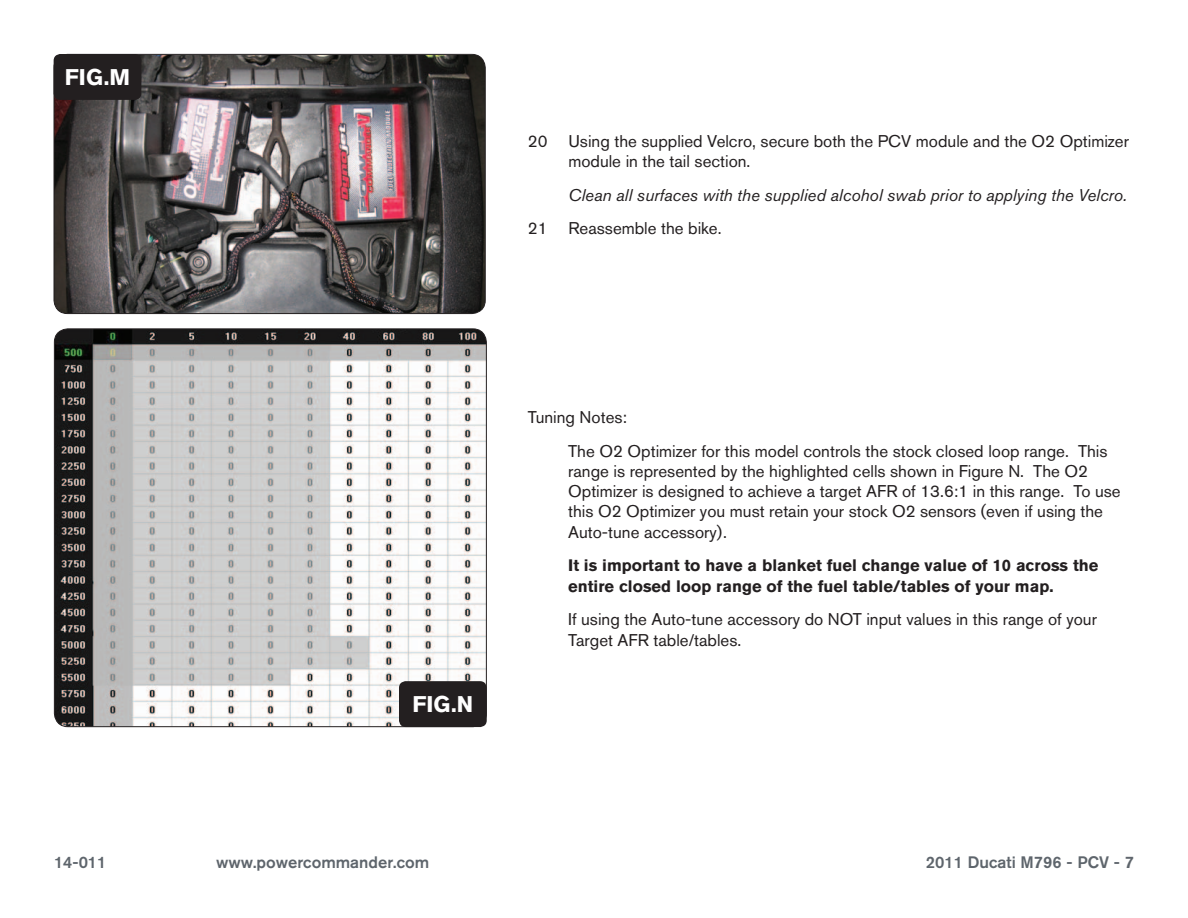
<style>
.page{position:relative;width:1188px;height:918px;background:#fff}
.page>*{position:absolute;margin:0;border:0;box-sizing:border-box;transform-origin:0 0}
.t1{font:700 22.5px "Akzidenz Grotesk BQ";color:#fff}
.Bodycopy{font:16.8px/20.2px "Akzidenz Grotesk BQ";color:#231f20}
.Bodycopy-2{font:italic 16.8px "Akzidenz Grotesk BQ";color:#231f20}
.Bodycopy-3{font:700 16.5px/20.2px "Akzidenz Grotesk BQ";color:#231f20}
.t2{font:500 16.5px "Akzidenz Grotesk BQ";color:#5e656c}
</style>
<div class="page">
<img style="left:54px;top:330px;width:432px;height:397px">
<div style="left:399px;top:681px;width:88px;height:46px;background:#231f20;border-radius:7px"></div>
<img style="left:54px;top:55px;width:430px;height:259px">
<div style="left:54px;top:54px;width:432px;height:260px;border:1px solid #231f20;border-radius:14px"></div>
<div style="left:54px;top:54px;width:87px;height:46px;background:#231f20;border-radius:7px"></div>
<p class="t1" style="left:65px;top:64px;width:67px">FIG.M</p>
<p class="Bodycopy" style="left:568px;top:130px;width:562px;text-indent:-40px">20 Using the supplied Velcro, secure both the PCV module and the O2 Optimizer module in the tail section.</p>
<p class="Bodycopy-2" style="left:568px;top:185px;width:560px">Clean all surfaces with the supplied alcohol swab prior to applying the Velcro.</p>
<p class="Bodycopy" style="left:528px;top:218px;width:195px">21 Reassemble the bike.</p>
<p class="t1" style="left:412px;top:692px;width:62px">FIG.N</p>
<p class="Bodycopy" style="left:528px;top:407px;width:101px">Tuning Notes:</p>
<p class="Bodycopy" style="left:568px;top:441px;width:554px">The O2 Optimizer for this model controls the stock closed loop range. This range is represented by the highlighted cells shown in Figure N. The O2<br>Optimizer is designed to achieve a target AFR of 13.6:1 in this range. To use this O2 Optimizer you must retain your stock O2 sensors (even if using the Auto-tune accessory).</p>
<p class="Bodycopy-3" style="left:568px;top:556px;width:532px">It is important to have a blanket fuel change value of 10 across the entire closed loop range of the fuel table/tables of your map.</p>
<p class="Bodycopy" style="left:568px;top:609px;width:530px">If using the Auto-tune accessory do NOT input values in this range of your<br>Target AFR table/tables.</p>
<p class="t2" style="left:54px;top:852px;width:54px">14-011</p>
<p class="t2" style="left:216px;top:852px;width:215px">www.powercommander.com</p>
<p class="t2" style="left:926px;top:852px;width:210px">2011 Ducati M796 - PCV - 7</p>
</div>
